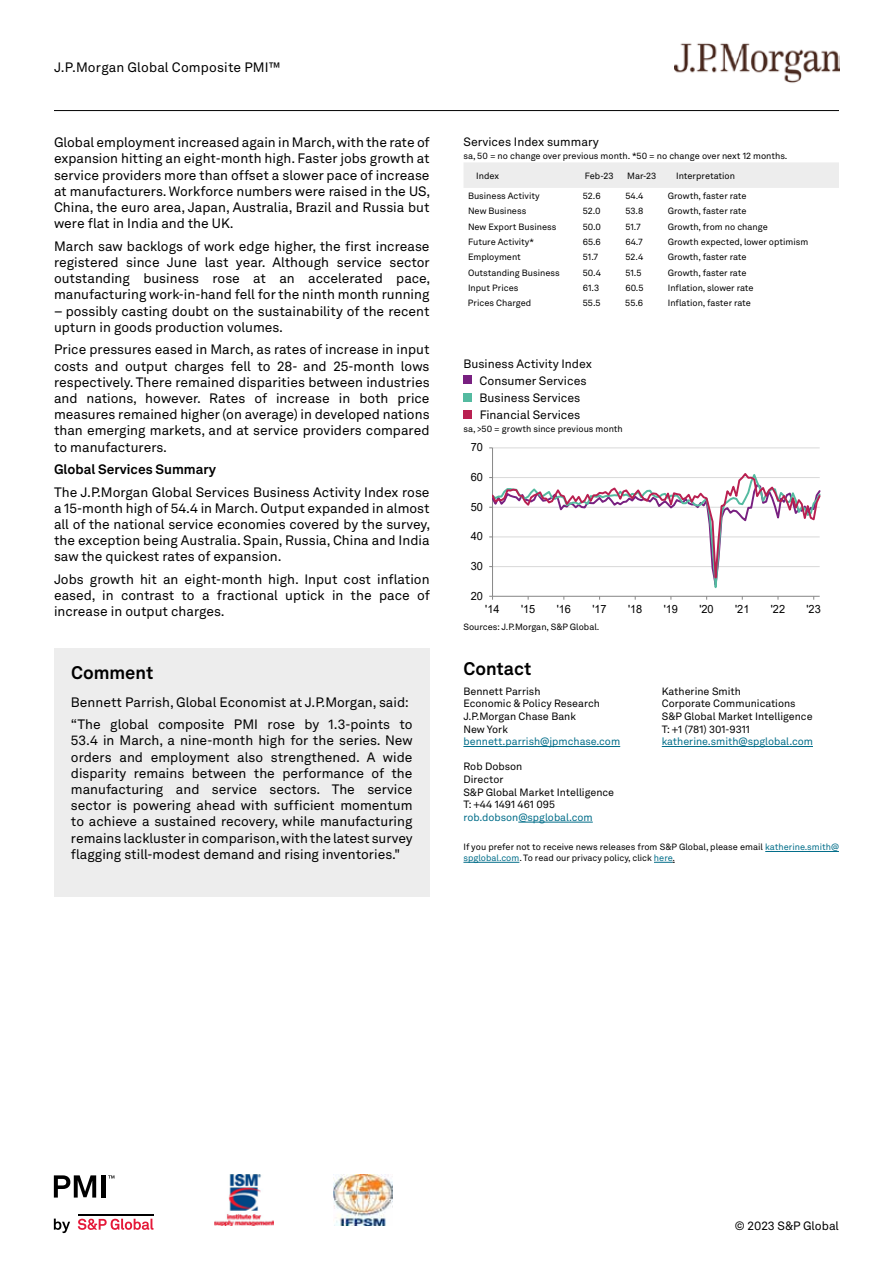
<style>
.page{position:relative;width:893px;height:1263px;background:#fff}
.page>*{position:absolute;margin:0;border:0;box-sizing:border-box;transform-origin:0 0}
.t1{font:700 18px "Akkurat LL";color:#000}
.t2{font:13.5px/16.2px "Akkurat LL";color:#000;text-align:justify}
.t3{font:700 13.5px "Akkurat LL";color:#000}
.t4{font:12px/17px "Akkurat LL";color:#000}
.t5{font:11.25px "Arial";color:#000}
.t6{font:10.5px/12.6px "Akkurat LL";color:#000}
.t7{font:10.5px "Akkurat LL";color:#006d89}
.t8{font:9px/10.8px "Akkurat LL";color:#000}
.s1{color:#006d89}
</style>
<div class="page">
<hr style="left:54px;top:110px;width:785px;height:1px;background:#000">
<img style="left:674px;top:43px;width:165px;height:40px">
<hr style="left:765px;top:851px;width:74px;height:1px;background:#006d89">
<hr style="left:463px;top:862px;width:56px;height:1px;background:#006d89">
<svg style="left:654px;top:862px;width:21px;height:1px"></svg>
<hr style="left:463px;top:746px;width:157px;height:1px;background:#006d89">
<hr style="left:518px;top:822px;width:75px;height:1px;background:#006d89">
<hr style="left:662px;top:746px;width:151px;height:1px;background:#006d89">
<hr style="left:492px;top:447px;width:328px;height:1px;background:#d9d9d9">
<hr style="left:492px;top:448px;width:1px;height:148px;background:#868686">
<svg style="left:489px;top:473px;width:331px;height:127px"></svg>
<div style="left:464px;top:162px;width:375px;height:26px;background:#ededed"></div>
<div style="left:463px;top:376px;width:9px;height:8px;background:#782080"></div>
<div style="left:463px;top:393px;width:9px;height:8px;background:#54baa0"></div>
<div style="left:463px;top:410px;width:9px;height:8px;background:#b92051"></div>
<div style="left:54px;top:648px;width:375px;height:51px;background:#ededed"></div>
<div style="left:54px;top:696px;width:376px;height:201px;background:#ededed"></div>
<img style="left:333px;top:1174px;width:59px;height:51px">
<img style="left:215px;top:1174px;width:59px;height:51px">
<svg style="left:54px;top:1218px;width:16px;height:15px"></svg>
<svg style="left:78px;top:1218px;width:75px;height:12px"></svg>
<hr style="left:78px;top:1213px;width:75px;height:2px;background:#000">
<svg style="left:54px;top:1175px;width:42px;height:22px"></svg>
<div style="left:101px;top:1175px;width:5px;height:22px;background:#000"></div>
<svg style="left:108px;top:1175px;width:6px;height:3px"></svg>
<p class="t2" style="left:54px;top:59px;width:228px">J.P.Morgan Global Composite PMI™</p>
<p class="t2" style="left:54px;top:134px;width:378px">Global employment increased again in March, with the rate of expansion hitting an eight-month high. Faster jobs growth at service providers more than offset a slower pace of increase at manufacturers. Workforce numbers were raised in the US, China, the euro area, Japan, Australia, Brazil and Russia but were flat in India and the UK.</p>
<p class="t2" style="left:54px;top:237px;width:378px">March saw backlogs of work edge higher, the first increase registered since June last year. Although service sector outstanding business rose at an accelerated pace, manufacturing work-in-hand fell for the ninth month running</p>
<p class="t2" style="left:54px;top:302px;width:377px">– possibly casting doubt on the sustainability of the recent upturn in goods production volumes.</p>
<p class="t2" style="left:54px;top:341px;width:377px">Price pressures eased in March, as rates of increase in input costs and output charges fell to 28- and 25-month lows respectively. There remained disparities between industries and nations, however. Rates of increase in both price measures remained higher (on average) in developed nations than emerging markets, and at service providers compared to manufacturers.</p>
<p class="t3" style="left:54px;top:459px;width:163px">Global Services Summary</p>
<p class="t2" style="left:54px;top:483px;width:378px">The J.P.Morgan Global Services Business Activity Index rose a 15-month high of 54.4 in March. Output expanded in almost all of the national service economies covered by the survey, the exception being Australia. Spain, Russia, China and India saw the quickest rates of expansion.</p>
<p class="t2" style="left:54px;top:571px;width:377px">Jobs growth hit an eight-month high. Input cost inflation eased, in contrast to a fractional uptick in the pace of increase in output charges.</p>
<h1 class="t1" style="left:71px;top:659px;width:84px">Comment</h1>
<p class="t2" style="left:71px;top:690px;width:343px;line-height:22.5px">Bennett Parrish, Global Economist at J.P.Morgan, said: “The global composite PMI rose by 1.3-points to</p>
<p class="t2" style="left:71px;top:732px;width:343px">53.4 in March, a nine-month high for the series. New orders and employment also strengthened. A wide disparity remains between the performance of the manufacturing and service sectors. The service sector is powering ahead with sufficient momentum to achieve a sustained recovery, while manufacturing remains lackluster in comparison, with the latest survey flagging still-modest demand and rising inventories."</p>
<p class="t4" style="left:463px;top:133px;width:137px">Services Index summary</p>
<p class="t8" style="left:463px;top:150px;width:325px">sa, 50 = no change over previous month. *50 = no change over next 12 months.</p>
<p class="t8" style="left:468px;top:190px;width:73px">Business Activity</p>
<p class="t8" style="left:583px;top:190px;width:19px">52.6</p>
<p class="t8" style="left:625px;top:190px;width:20px">54.4</p>
<p class="t8" style="left:668px;top:190px;width:80px">Growth, faster rate</p>
<p class="t8" style="left:468px;top:205px;width:60px">New Business</p>
<p class="t8" style="left:583px;top:205px;width:19px">52.0</p>
<p class="t8" style="left:625px;top:205px;width:20px">53.8</p>
<p class="t8" style="left:668px;top:205px;width:80px">Growth, faster rate</p>
<p class="t8" style="left:468px;top:221px;width:90px">New Export Business</p>
<p class="t8" style="left:583px;top:221px;width:20px">50.0</p>
<p class="t8" style="left:625px;top:221px;width:17px">51.7</p>
<p class="t8" style="left:668px;top:221px;width:101px">Growth, from no change</p>
<p class="t8" style="left:468px;top:236px;width:68px">Future Activity*</p>
<p class="t8" style="left:583px;top:236px;width:20px">65.6</p>
<p class="t8" style="left:625px;top:236px;width:19px">64.7</p>
<p class="t8" style="left:668px;top:236px;width:142px">Growth expected, lower optimism</p>
<p class="t8" style="left:468px;top:251px;width:54px">Employment</p>
<p class="t8" style="left:583px;top:251px;width:17px">51.7</p>
<p class="t8" style="left:625px;top:251px;width:19px">52.4</p>
<p class="t8" style="left:668px;top:251px;width:80px">Growth, faster rate</p>
<p class="t8" style="left:468px;top:267px;width:93px">Outstanding Business</p>
<p class="t8" style="left:583px;top:267px;width:20px">50.4</p>
<p class="t8" style="left:625px;top:267px;width:18px">51.5</p>
<p class="t8" style="left:668px;top:267px;width:80px">Growth, faster rate</p>
<p class="t8" style="left:468px;top:282px;width:52px">Input Prices</p>
<p class="t8" style="left:583px;top:282px;width:18px">61.3</p>
<p class="t8" style="left:625px;top:282px;width:20px">60.5</p>
<p class="t8" style="left:668px;top:282px;width:87px">Inflation, slower rate</p>
<p class="t8" style="left:468px;top:297px;width:65px">Prices Charged</p>
<p class="t8" style="left:583px;top:297px;width:19px">55.5</p>
<p class="t8" style="left:625px;top:297px;width:19px">55.6</p>
<p class="t8" style="left:668px;top:297px;width:85px">Inflation, faster rate</p>
<p class="t8" style="left:476px;top:170px;width:24px">Index</p>
<p class="t8" style="left:585px;top:170px;width:30px">Feb-23</p>
<p class="t8" style="left:627px;top:170px;width:30px">Mar-23</p>
<p class="t8" style="left:676px;top:170px;width:60px">Interpretation</p>
<p class="t4" style="left:463px;top:355px;width:130px">Business Activity Index</p>
<p class="t4" style="left:480px;top:371px;width:109px">Consumer Services<br>Business Services<br>Financial Services</p>
<p class="t8" style="left:463px;top:423px;width:161px">sa, &gt;50 = growth since previous month</p>
<p class="t5" style="left:471px;top:440px;width:14px">70</p>
<p class="t5" style="left:471px;top:469px;width:14px">60</p>
<p class="t5" style="left:471px;top:499px;width:14px">50</p>
<p class="t5" style="left:471px;top:529px;width:14px">40</p>
<p class="t5" style="left:471px;top:558px;width:14px">30</p>
<p class="t5" style="left:471px;top:588px;width:14px">20</p>
<p class="t5" style="left:485px;top:602px;width:16px">'14</p>
<p class="t5" style="left:521px;top:602px;width:16px">'15</p>
<p class="t5" style="left:557px;top:602px;width:16px">'16</p>
<p class="t5" style="left:592px;top:602px;width:16px">'17</p>
<p class="t5" style="left:628px;top:602px;width:16px">'18</p>
<p class="t5" style="left:664px;top:602px;width:16px">'19</p>
<p class="t5" style="left:699px;top:602px;width:16px">'20</p>
<p class="t5" style="left:735px;top:602px;width:16px">'21</p>
<p class="t5" style="left:771px;top:602px;width:16px">'22</p>
<p class="t5" style="left:806px;top:602px;width:16px">'23</p>
<p class="t8" style="left:463px;top:621px;width:137px">Sources: J.P.Morgan, S&amp;P Global.</p>
<h1 class="t1" style="left:463px;top:655px;width:69px">Contact</h1>
<p class="t6" style="left:463px;top:684px;width:138px">Bennett Parrish<br>Economic &amp; Policy Research<br>J.P.Morgan Chase Bank<br>New York</p>
<p class="t7" style="left:463px;top:734px;width:158px">bennett.parrish@jpmchase.com</p>
<p class="t6" style="left:463px;top:760px;width:152px">Rob Dobson<br>Director<br>S&amp;P Global Market Intelligence<br>T: +44 1491 461 095</p>
<p class="t7" style="left:463px;top:809px;width:131px">rob.dobson@spglobal.com</p>
<p class="t6" style="left:662px;top:684px;width:152px">Katherine Smith<br>Corporate Communications<br>S&amp;P Global Market Intelligence<br>T: +1 (781) 301-9311</p>
<p class="t7" style="left:662px;top:734px;width:153px">katherine.smith@spglobal.com</p>
<p class="t8" style="left:463px;top:841px;width:377px">If you prefer not to receive news releases from S&amp;P Global, please email <span class="s1">katherine.smith@ spglobal.com</span>. To read our privacy policy, click <span class="s1">here</span>.</p>
<p class="t4" style="left:735px;top:1216px;width:106px">© 2023 S&amp;P Global</p>
</div>
